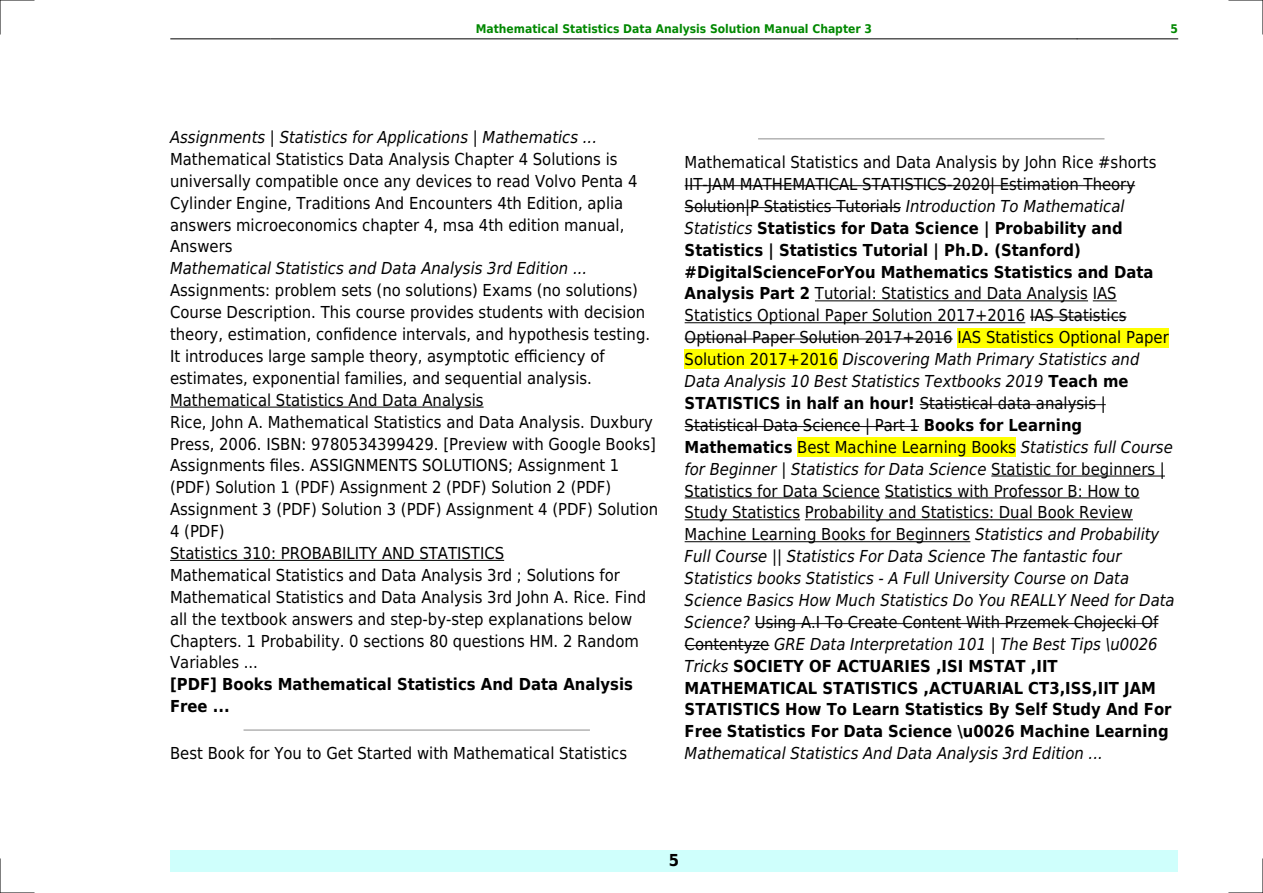
<style>
.page{position:relative;width:1263px;height:893px;background:#fff}
.page>*{position:absolute;margin:0;border:0;box-sizing:border-box;transform-origin:0 0}
.t1{font:16.5px/21.9px "DejaVu Sans Condensed";color:#000}
.t2{font:italic 16.5px "DejaVu Sans Condensed";color:#000}
.t3{font:700 16.5px/21.9px "DejaVu Sans Condensed";color:#000}
.t4{font:700 12px "DejaVu Sans Condensed";color:#080}
.s1{font-style:italic}
.s2{font-weight:700}
</style>
<div class="page">
<hr style="left:170px;top:39px;width:101px;height:1px;background:#000">
<hr style="left:271px;top:39px;width:806px;height:1px;background:#000">
<hr style="left:1077px;top:39px;width:101px;height:1px;background:#000">
<div style="left:170px;top:850px;width:1008px;height:22px;background:#cffffc"></div>
<hr style="left:170px;top:407px;width:314px;height:1px;background:#000">
<hr style="left:170px;top:560px;width:334px;height:1px;background:#000">
<hr style="left:244px;top:729px;width:345px;height:2px;background:#999">
<hr style="left:759px;top:138px;width:345px;height:1px;background:#999">
<hr style="left:685px;top:185px;width:450px;height:1px;background:#000">
<hr style="left:685px;top:207px;width:216px;height:1px;background:#000">
<hr style="left:815px;top:300px;width:273px;height:1px;background:#000">
<svg style="left:1093px;top:300px;width:24px;height:1px"></svg>
<hr style="left:685px;top:322px;width:340px;height:1px;background:#000">
<hr style="left:1030px;top:317px;width:96px;height:1px;background:#000">
<hr style="left:685px;top:339px;width:268px;height:1px;background:#000">
<div style="left:957px;top:328px;width:212px;height:19px;background:#ff0"></div>
<div style="left:685px;top:350px;width:153px;height:19px;background:#ff0"></div>
<hr style="left:920px;top:404px;width:186px;height:1px;background:#000">
<hr style="left:685px;top:426px;width:234px;height:1px;background:#000">
<div style="left:797px;top:437px;width:219px;height:20px;background:#ff0"></div>
<hr style="left:991px;top:476px;width:174px;height:1px;background:#000">
<hr style="left:685px;top:498px;width:195px;height:1px;background:#000">
<hr style="left:885px;top:498px;width:254px;height:1px;background:#000">
<hr style="left:685px;top:519px;width:115px;height:1px;background:#000">
<hr style="left:805px;top:519px;width:328px;height:1px;background:#000">
<hr style="left:685px;top:541px;width:285px;height:1px;background:#000">
<hr style="left:755px;top:623px;width:403px;height:1px;background:#000">
<hr style="left:685px;top:645px;width:84px;height:1px;background:#000">
<hr style="left:0;top:0;width:34px;height:1px;background:#000">
<hr style="left:1229px;top:0;width:34px;height:1px;background:#000">
<hr style="left:0;top:892px;width:34px;height:1px;background:#000">
<hr style="left:1229px;top:892px;width:34px;height:1px;background:#000">
<hr style="left:0;top:0;width:1px;height:34px;background:#000">
<hr style="left:0;top:859px;width:1px;height:34px;background:#000">
<hr style="left:1262px;top:0;width:1px;height:34px;background:#000">
<hr style="left:1262px;top:859px;width:1px;height:34px;background:#000">
<p class="t4" style="left:476px;top:21px;width:398px">Mathematical Statistics Data Analysis Solution Manual Chapter 3</p>
<p class="t4" style="left:1170px;top:21px;width:9px">5</p>
<p class="t2" style="left:170px;top:128px;width:428px">Assignments | Statistics for Applications | Mathematics ...</p>
<p class="t1" style="left:170px;top:148px;width:469px">Mathematical Statistics Data Analysis Chapter 4 Solutions is universally compatible once any devices to read Volvo Penta 4<br>Cylinder Engine, Traditions And Encounters 4th Edition, aplia answers microeconomics chapter 4, msa 4th edition manual, Answers</p>
<p class="t2" style="left:170px;top:259px;width:419px">Mathematical Statistics and Data Analysis 3rd Edition ...</p>
<p class="t1" style="left:170px;top:280px;width:490px">Assignments: problem sets (no solutions) Exams (no solutions)<br>Course Description. This course provides students with decision theory, estimation, confidence intervals, and hypothesis testing.<br>It introduces large sample theory, asymptotic efficiency of estimates, exponential families, and sequential analysis.<br>Mathematical Statistics And Data Analysis<br>Rice, John A. Mathematical Statistics and Data Analysis. Duxbury Press, 2006. ISBN: 9780534399429. [Preview with Google Books] Assignments files. ASSIGNMENTS SOLUTIONS; Assignment 1 (PDF) Solution 1 (PDF) Assignment 2 (PDF) Solution 2 (PDF)<br>Assignment 3 (PDF) Solution 3 (PDF) Assignment 4 (PDF) Solution 4 (PDF)<br>Statistics 310: PROBABILITY AND STATISTICS<br>Mathematical Statistics and Data Analysis 3rd ; Solutions for Mathematical Statistics and Data Analysis 3rd John A. Rice. Find all the textbook answers and step-by-step explanations below Chapters. 1 Probability. 0 sections 80 questions HM. 2 Random Variables ...</p>
<p class="t3" style="left:170px;top:674px;width:464px">[PDF] Books Mathematical Statistics And Data Analysis<br>Free ...</p>
<p class="t1" style="left:170px;top:743px;width:458px">Best Book for You to Get Started with Mathematical Statistics</p>
<p class="t1" style="left:685px;top:151px;width:491px">Mathematical Statistics and Data Analysis by John Rice #shorts IIT-JAM MATHEMATICAL STATISTICS-2020| Estimation Theory Solution|P Statistics Tutorials <span class="s1">Introduction To Mathematical Statistics</span> <span class="s2">Statistics for Data Science | Probability and Statistics | Statistics Tutorial | Ph.D. (Stanford) #DigitalScienceForYou Mathematics Statistics and Data Analysis Part 2</span> Tutorial: Statistics and Data Analysis IAS Statistics Optional Paper Solution 2017+2016 IAS Statistics Optional Paper Solution 2017+2016 IAS Statistics Optional Paper Solution 2017+2016 <span class="s1">Discovering Math Primary Statistics and Data Analysis 10 Best Statistics Textbooks 2019</span> <span class="s2">Teach me STATISTICS in half an hour!</span> Statistical data analysis | Statistical Data Science | Part 1 <span class="s2">Books for Learning Mathematics</span> Best Machine Learning Books <span class="s1">Statistics full Course for Beginner | Statistics for Data Science</span> Statistic for beginners | Statistics for Data Science Statistics with Professor B: How to Study Statistics Probability and Statistics: Dual Book Review Machine Learning Books for Beginners <span class="s1">Statistics and Probability Full Course || Statistics For Data Science The fantastic four Statistics books Statistics - A Full University Course on Data Science Basics How Much Statistics Do You REALLY Need for Data Science?</span> Using A.I To Create Content With Przemek Chojecki Of Contentyze <span class="s1">GRE Data Interpretation 101 | The Best Tips \u0026<br>Tricks</span> <span class="s2">SOCIETY OF ACTUARIES ,ISI MSTAT ,IIT MATHEMATICAL STATISTICS ,ACTUARIAL CT3,ISS,IIT JAM STATISTICS How To Learn Statistics By Self Study And For Free Statistics For Data Science \u0026 Machine Learning</span></p>
<p class="t2" style="left:685px;top:744px;width:420px">Mathematical Statistics And Data Analysis 3rd Edition ...</p>
<p class="t3" style="left:669px;top:850px;width:12px">5</p>
</div>
